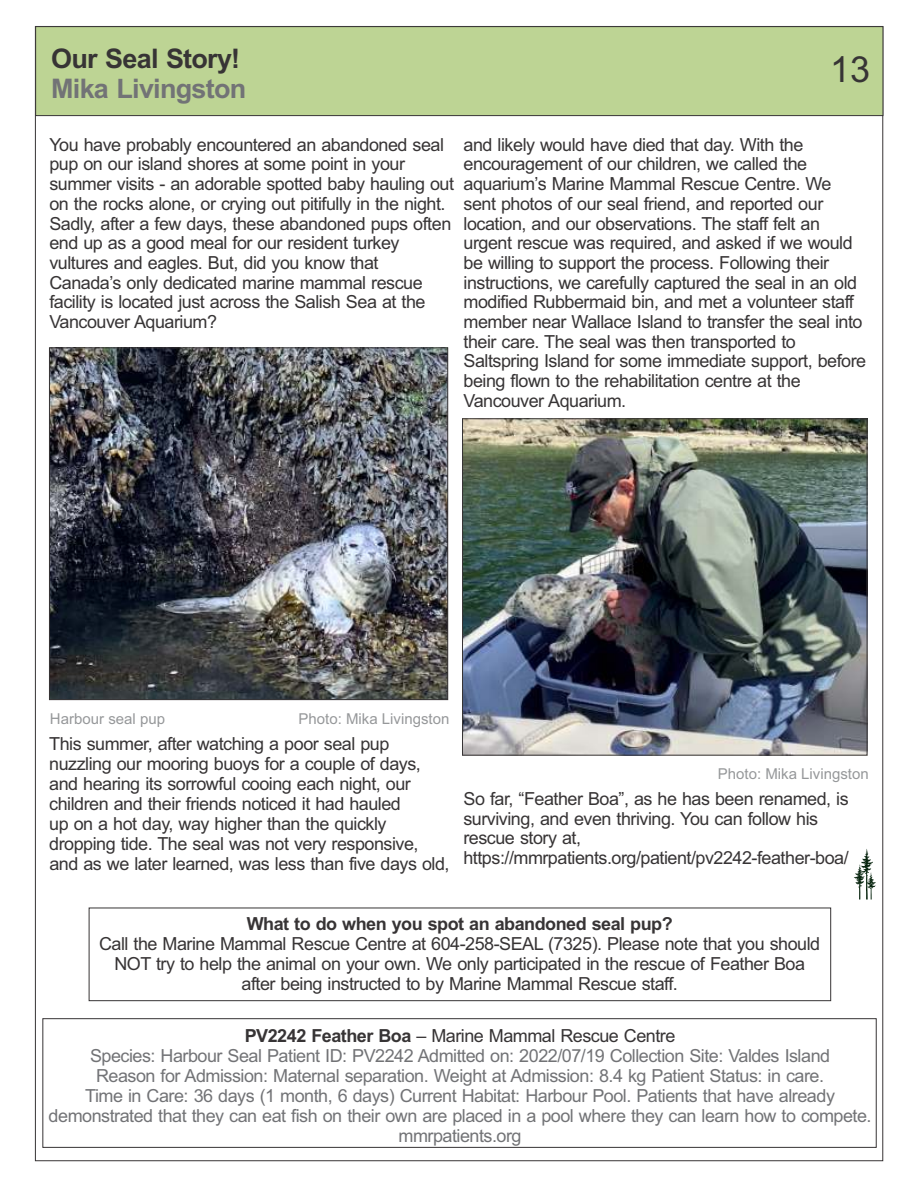
<style>
.page{position:relative;width:918px;height:1188px;background:#fff}
.page>*{position:absolute;margin:0;border:0;box-sizing:border-box;transform-origin:0 0}
.t1{font:36px "Arial";color:#373435}
.t2{font:700 27px "Arial";letter-spacing:-.03em;color:#727376}
.t3{font:700 27px "Arial";letter-spacing:-.03em;color:#373435}
.t4{font:18px/19.6px "Arial";letter-spacing:-.03em;color:#373435}
.t5{font:18px/20px "Arial";letter-spacing:-.03em;color:#727376;text-align:center}
.t6{font:700 18px "Arial";letter-spacing:-.03em;color:#373435}
.t7{font:15px "Arial";color:#96989a}
.s1{font-weight:700;color:#373435}
.s2{color:#373435}
</style>
<div class="page">
<div style="left:89px;top:908px;width:742px;height:93px;border:1px solid #373435"></div>
<div style="left:35px;top:26px;width:848px;height:90px;background:#bdd494"></div>
<div style="left:43px;top:1019px;width:833px;height:129px;border:1px solid #373435"></div>
<img style="left:51px;top:350px;width:395px;height:348px">
<div style="left:49px;top:348px;width:399px;height:352px;border:1px solid #373435"></div>
<img style="left:464px;top:421px;width:401px;height:332px">
<div style="left:462px;top:419px;width:405px;height:336px;border:1px solid #373435"></div>
<svg style="left:854px;top:849px;width:22px;height:51px"></svg>
<h2 class="t3" style="left:51px;top:49px;width:191px">Our Seal Story!</h2>
<h2 class="t2" style="left:51px;top:78px;width:197px">Mika Livingston</h2>
<h1 class="t1" style="left:830px;top:56px;width:42px">13</h1>
<p class="t4" style="left:49px;top:136px;width:406px">You have probably encountered an abandoned seal pup on our island shores at some point in your summer visits - an adorable spotted baby hauling out on the rocks alone, or crying out pitifully in the night.<br>Sadly, after a few days, these abandoned pups often end up as a good meal for our resident turkey vultures and eagles. But, did you know that Canada’s only dedicated marine mammal rescue facility is located just across the Salish Sea at the Vancouver Aquarium?</p>
<p class="t4" style="left:464px;top:136px;width:404px">and likely would have died that day. With the encouragement of our children, we called the aquarium’s Marine Mammal Rescue Centre. We sent photos of our seal friend, and reported our location, and our observations. The staff felt an urgent rescue was required, and asked if we would be willing to support the process. Following their instructions, we carefully captured the seal in an old modified Rubbermaid bin, and met a volunteer staff member near Wallace Island to transfer the seal into their care. The seal was then transported to Saltspring Island for some immediate support, before being flown to the rehabilitation centre at the Vancouver Aquarium.</p>
<p class="t7" style="left:50px;top:713px;width:117px">Harbour seal pup</p>
<p class="t7" style="left:298px;top:713px;width:152px">Photo: Mika Livingston</p>
<p class="t4" style="left:49px;top:736px;width:373px">This summer, after watching a poor seal pup nuzzling our mooring buoys for a couple of days,</p>
<p class="t4" style="left:49px;top:776px;width:363px">and hearing its sorrowful cooing each night, our children and their friends noticed it had hauled</p>
<p class="t4" style="left:49px;top:815px;width:371px">up on a hot day, way higher than the quickly dropping tide. The seal was not very responsive,</p>
<p class="t4" style="left:49px;top:855px;width:402px">and as we later learned, was less than five days old,</p>
<p class="t7" style="left:718px;top:768px;width:152px">Photo: Mika Livingston</p>
<p class="t4" style="left:463px;top:791px;width:387px">So far, “Feather Boa”, as he has been renamed, is surviving, and even thriving. You can follow his rescue story at, https://mmrpatients.org/patient/pv2242-feather-boa/</p>
<p class="t6" style="left:247px;top:917px;width:427px">What to do when you spot an abandoned seal pup?</p>
<p class="t4" style="left:99px;top:935px;width:723px">Call the Marine Mammal Rescue Centre at 604-258-SEAL (7325). Please note that you should</p>
<p class="t4" style="left:242px;top:976px;width:438px">after being instructed to by Marine Mammal Rescue staff.</p>
<p class="t4" style="left:114px;top:955px;width:692px">NOT try to help the animal on your own. We only participated in the rescue of Feather Boa</p>
<p class="t5" style="left:90px;top:1027px;width:742px"><span class="s1">PV2242 Feather Boa</span> <span class="s2">– Marine Mammal Rescue Centre<br></span>Species: Harbour Seal Patient ID: PV2242 Admitted on: 2022/07/19 Collection Site: Valdes Island<br>Reason for Admission: Maternal separation. Weight at Admission: 8.4 kg Patient Status: in care.</p>
<p class="t5" style="left:49px;top:1088px;width:825px">Time in Care: 36 days (1 month, 6 days) Current Habitat: Harbour Pool. Patients that have already demonstrated that they can eat fish on their own are placed in a pool where they can learn how to compete. mmrpatients.org</p>
</div>
